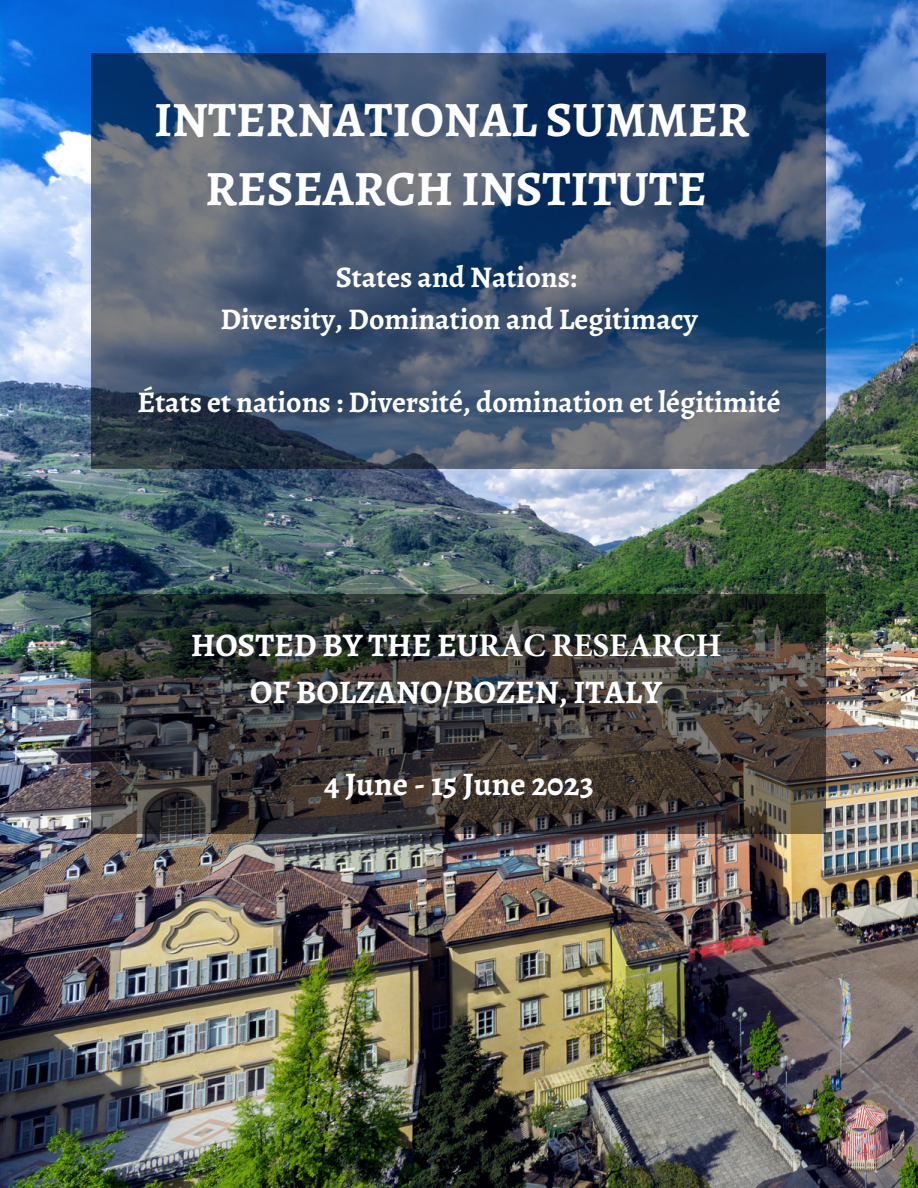
<style>
.page{position:relative;width:918px;height:1188px;background:#fff}
.page>*{position:absolute;margin:0;border:0;box-sizing:border-box;transform-origin:0 0}
.t1{font:700 49.5px "Alegreya";color:#fff}
.t2{font:700 33px/46.2px "Alegreya";color:#fff;text-align:center}
.t3{font:700 30px "Alegreya";color:#fff}
.s1{font-family:"Minion Pro"}
</style>
<div class="page">
<img style="left:0;top:0;width:918px;height:1188px">
<svg style="left:92px;top:53px;width:734px;height:415px;background:#3b506c"></svg>
<svg style="left:92px;top:594px;width:734px;height:240px;background:#383733"></svg>
<p class="t1" style="left:154px;top:86px;width:597px">INTERNATIONAL SUMMER</p>
<p class="t1" style="left:205px;top:155px;width:503px">RESEARCH INSTITUTE</p>
<p class="t3" style="left:336px;top:257px;width:243px">States and Nations:</p>
<p class="t3" style="left:220px;top:298px;width:479px">Diversity, Domination and Legitimacy</p>
<p class="t3" style="left:137px;top:382px;width:645px">États et nations : Diversité, domination et légitimité</p>
<p class="t2" style="left:191px;top:622px;width:532px">HOSTED BY THE EU<span class="s1">RAC RESEARCH<br></span>OF BOLZANO/BOZEN, ITALY</p>
<p class="t2" style="left:324px;top:761px;width:272px">4 June - 15 June 2023</p>
</div>
